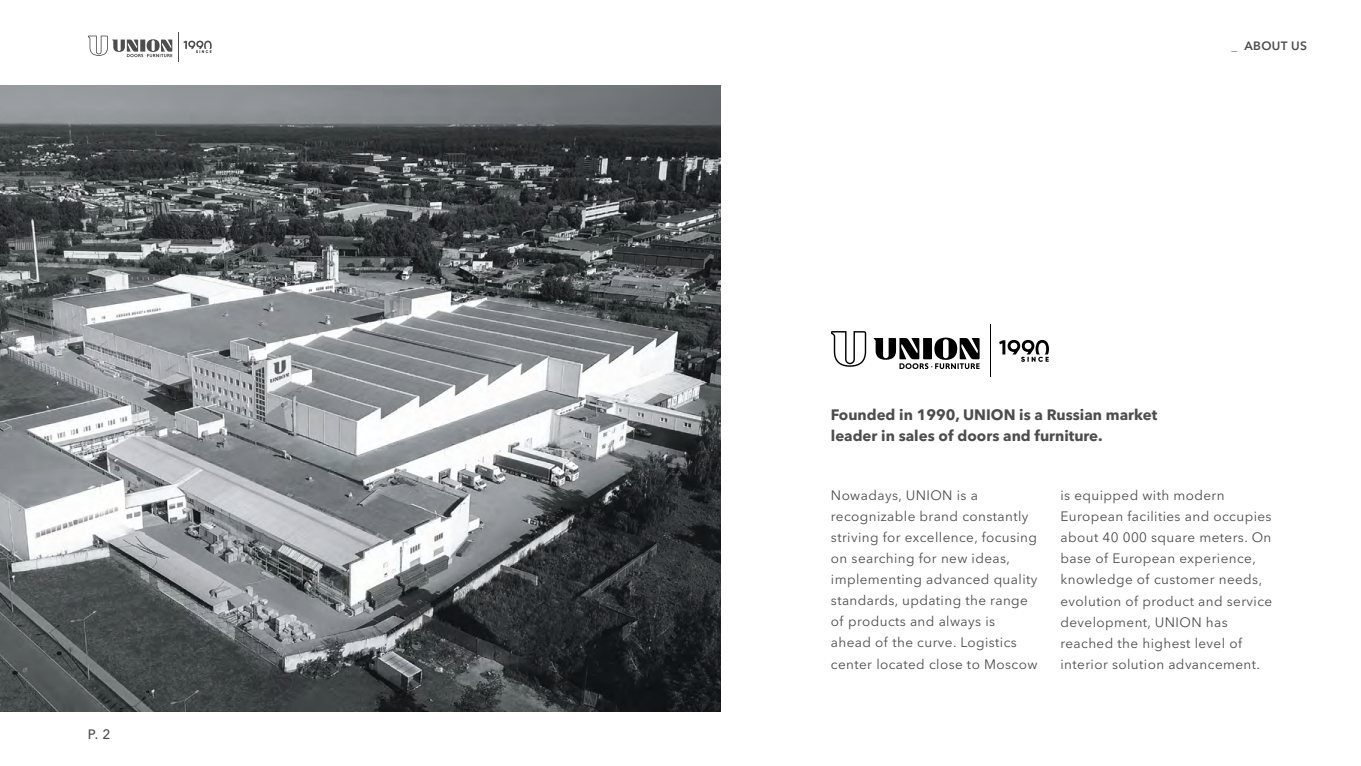
<style>
.page{position:relative;width:1361px;height:766px;background:#fff}
.page>*{position:absolute;margin:0;border:0;box-sizing:border-box;transform-origin:0 0}
.t1{font:700 15px/21px "Avenir Next Cyr";color:#4d4d4d}
.t2{font:13.5px/21px "Avenir Next Cyr";letter-spacing:.03em;color:#4d4d4d}
.t3{font:500 13.5px "Avenir Next Cyr";color:#4d4d4d}
.t4{font:600 12px "Avenir Next Cyr";letter-spacing:.03em;color:#4d4d4d}
.s1{font-weight:300}
</style>
<div class="page">
<img style="left:0;top:85px;width:720px;height:626px">
<svg style="left:831px;top:331px;width:148px;height:38px"></svg>
<svg style="left:999px;top:340px;width:50px;height:22px"></svg>
<hr style="left:990px;top:324px;width:1px;height:53px;background:#000">
<svg style="left:88px;top:36px;width:84px;height:21px"></svg>
<svg style="left:183px;top:41px;width:29px;height:12px"></svg>
<hr style="left:178px;top:32px;width:1px;height:30px;background:#4d4d4d">
<p class="t3" style="left:88px;top:726px;width:24px">P. 2</p>
<p class="t4" style="left:1231px;top:38px;width:77px"><span class="s1">_</span> ABOUT US</p>
<p class="t1" style="left:831px;top:403px;width:328px">Founded in 1990, UNION is a Russian market leader in sales of doors and furniture.</p>
<p class="t2" style="left:831px;top:485px;width:208px">Nowadays, UNION is a recognizable brand constantly striving for excellence, focusing on searching for new ideas, implementing advanced quality standards, updating the range of products and always is ahead of the curve. Logistics center located close to Moscow</p>
<p class="t2" style="left:1060px;top:485px;width:213px">is equipped with modern<br>European facilities and occupies about 40 000 square meters. On base of European experience, knowledge of customer needs, evolution of product and service development, UNION has reached the highest level of interior solution advancement.</p>
</div>
